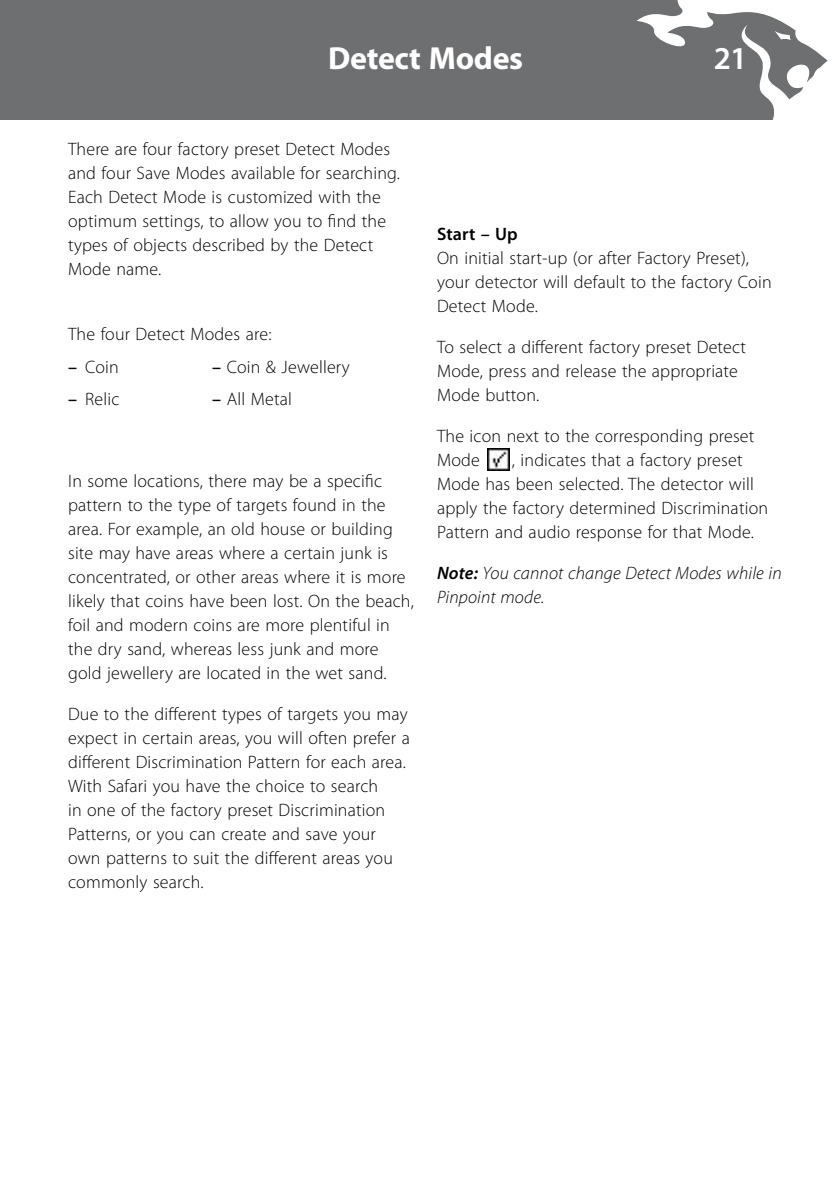
<style>
.page{position:relative;width:840px;height:1191px;background:#fff}
.page>*{position:absolute;margin:0;border:0;box-sizing:border-box;transform-origin:0 0}
.t1{font:700 32px "Myriad Pro";letter-spacing:-.01em;color:#fff}
.t2{font:600 32px "Myriad Pro";color:#fff}
.t3{font:300 18px/24px "Myriad Pro";letter-spacing:.01em;color:#000}
.t4{font:italic 300 18px/24px "Myriad Pro";letter-spacing:.01em;color:#000}
.t5{font:600 18px "Myriad Pro";letter-spacing:.01em;color:#000}
.s1{font-weight:600}
</style>
<div class="page">
<svg style="left:0;top:0;width:827px;height:119px;background:#787a7c"></svg>
<img style="left:487px;top:448px;width:22px;height:22px">
<h1 class="t1" style="left:328px;top:38px;width:196px">Detect Modes</h1>
<h1 class="t2" style="left:713px;top:38px;width:35px">21</h1>
<p class="t3" style="left:68px;top:137px;width:333px">There are four factory preset Detect Modes and four Save Modes available for searching.<br>Each Detect Mode is customized with the optimum settings, to allow you to find the types of objects described by the Detect Mode name.</p>
<p class="t3" style="left:68px;top:322px;width:205px">The four Detect Modes are:</p>
<p class="t3" style="left:68px;top:355px;width:52px"><span class="s1">–</span> Coin</p>
<p class="t3" style="left:212px;top:355px;width:139px"><span class="s1">–</span> Coin &amp; Jewellery</p>
<p class="t3" style="left:68px;top:387px;width:53px"><span class="s1">–</span> Relic</p>
<p class="t3" style="left:212px;top:387px;width:81px"><span class="s1">–</span> All Metal</p>
<p class="t3" style="left:68px;top:469px;width:347px">In some locations, there may be a specific pattern to the type of targets found in the area. For example, an old house or building site may have areas where a certain junk is concentrated, or other areas where it is more likely that coins have been lost. On the beach, foil and modern coins are more plentiful in the dry sand, whereas less junk and more gold jewellery are located in the wet sand.</p>
<p class="t3" style="left:68px;top:702px;width:343px">Due to the different types of targets you may expect in certain areas, you will often prefer a different Discrimination Pattern for each area.<br>With Safari you have the choice to search<br>in one of the factory preset Discrimination Patterns, or you can create and save your own patterns to suit the different areas you commonly search.</p>
<p class="t5" style="left:437px;top:223px;width:82px">Start – Up</p>
<p class="t3" style="left:437px;top:246px;width:336px">On initial start-up (or after Factory Preset), your detector will default to the factory Coin<br>Detect Mode.</p>
<p class="t3" style="left:437px;top:335px;width:310px">To select a different factory preset Detect<br>Mode, press and release the appropriate<br>Mode button.</p>
<p class="t3" style="left:437px;top:424px;width:319px">The icon next to the corresponding preset<br>Mode</p>
<p class="t3" style="left:437px;top:448px;width:332px;text-indent:75px">, indicates that a factory preset Mode has been selected. The detector will apply the factory determined Discrimination Pattern and audio response for that Mode.</p>
<p class="t4" style="left:437px;top:561px;width:346px"><span class="s1">Note:</span> You cannot change Detect Modes while in<br>Pinpoint mode.</p>
</div>
